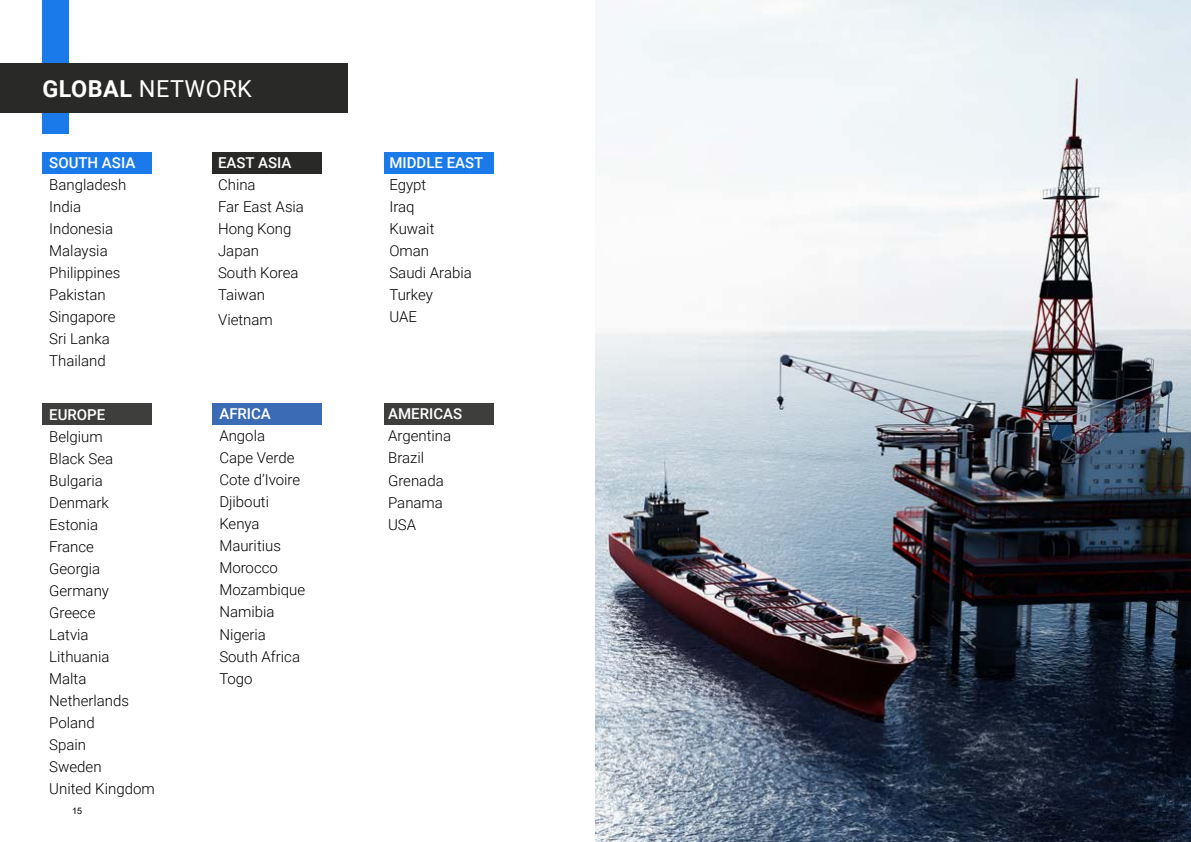
<style>
.page{position:relative;width:1191px;height:842px;background:#fff}
.page>*{position:absolute;margin:0;border:0;box-sizing:border-box;transform-origin:0 0}
.t1{font:23.4px "Roboto";letter-spacing:.02em;color:#fff}
.t2{font:300 15px/22px "Roboto";color:#000}
.t3{font:500 15px "Roboto";color:#fff}
.t4{font:9px "Arial";color:#000}
.s1{font-weight:700}
</style>
<div class="page">
<div style="left:42px;top:0;width:26px;height:133px;background:#1a7aea"></div>
<div style="left:0;top:64px;width:348px;height:49px;background:#292927"></div>
<div style="left:43px;top:152px;width:109px;height:21px;background:#1a7aea"></div>
<div style="left:43px;top:404px;width:109px;height:21px;background:#3e3e3d"></div>
<div style="left:213px;top:152px;width:109px;height:21px;background:#292927"></div>
<div style="left:213px;top:404px;width:109px;height:21px;background:#3b6bb4"></div>
<div style="left:385px;top:152px;width:109px;height:21px;background:#1a7aea"></div>
<div style="left:385px;top:404px;width:109px;height:21px;background:#3e3e3d"></div>
<img style="left:595px;top:0;width:596px;height:842px">
<h1 class="t1" style="left:42px;top:73px;width:211px"><span class="s1">GLOBAL</span> NETWORK</h1>
<p class="t3" style="left:49px;top:152px;width:88px">SOUTH ASIA</p>
<p class="t2" style="left:49px;top:173px;width:79px">Bangladesh<br>India<br>Indonesia<br>Malaysia<br>Philippines<br>Pakistan<br>Singapore<br>Sri Lanka<br>Thailand</p>
<p class="t3" style="left:49px;top:404px;width:58px">EUROPE</p>
<p class="t2" style="left:49px;top:425px;width:107px">Belgium<br>Black Sea<br>Bulgaria<br>Denmark<br>Estonia<br>France<br>Georgia<br>Germany<br>Greece<br>Latvia<br>Lithuania<br>Malta<br>Netherlands<br>Poland<br>Spain<br>Sweden<br>United Kingdom</p>
<p class="t4" style="left:72px;top:805px;width:12px">15</p>
<p class="t3" style="left:218px;top:153px;width:75px">EAST ASIA</p>
<p class="t2" style="left:218px;top:173px;width:87px">China<br>Far East Asia<br>Hong Kong<br>Japan<br>South Korea<br>Taiwan</p>
<p class="t2" style="left:218px;top:308px;width:56px">Vietnam</p>
<p class="t3" style="left:219px;top:404px;width:53px">AFRICA</p>
<p class="t2" style="left:219px;top:424px;width:87px">Angola<br>Cape Verde<br>Cote d’Ivoire<br>Djibouti<br>Kenya<br>Mauritius<br>Morocco<br>Mozambique<br>Namibia<br>Nigeria<br>South Africa<br>Togo</p>
<p class="t3" style="left:389px;top:153px;width:95px">MIDDLE EAST</p>
<p class="t2" style="left:389px;top:173px;width:84px">Egypt<br>Iraq<br>Kuwait<br>Oman<br>Saudi Arabia<br>Turkey<br>UAE</p>
<p class="t3" style="left:388px;top:404px;width:76px">AMERICAS</p>
<p class="t2" style="left:388px;top:425px;width:65px">Argentina<br>Brazil<br>Grenada<br>Panama<br>USA</p>
</div>
